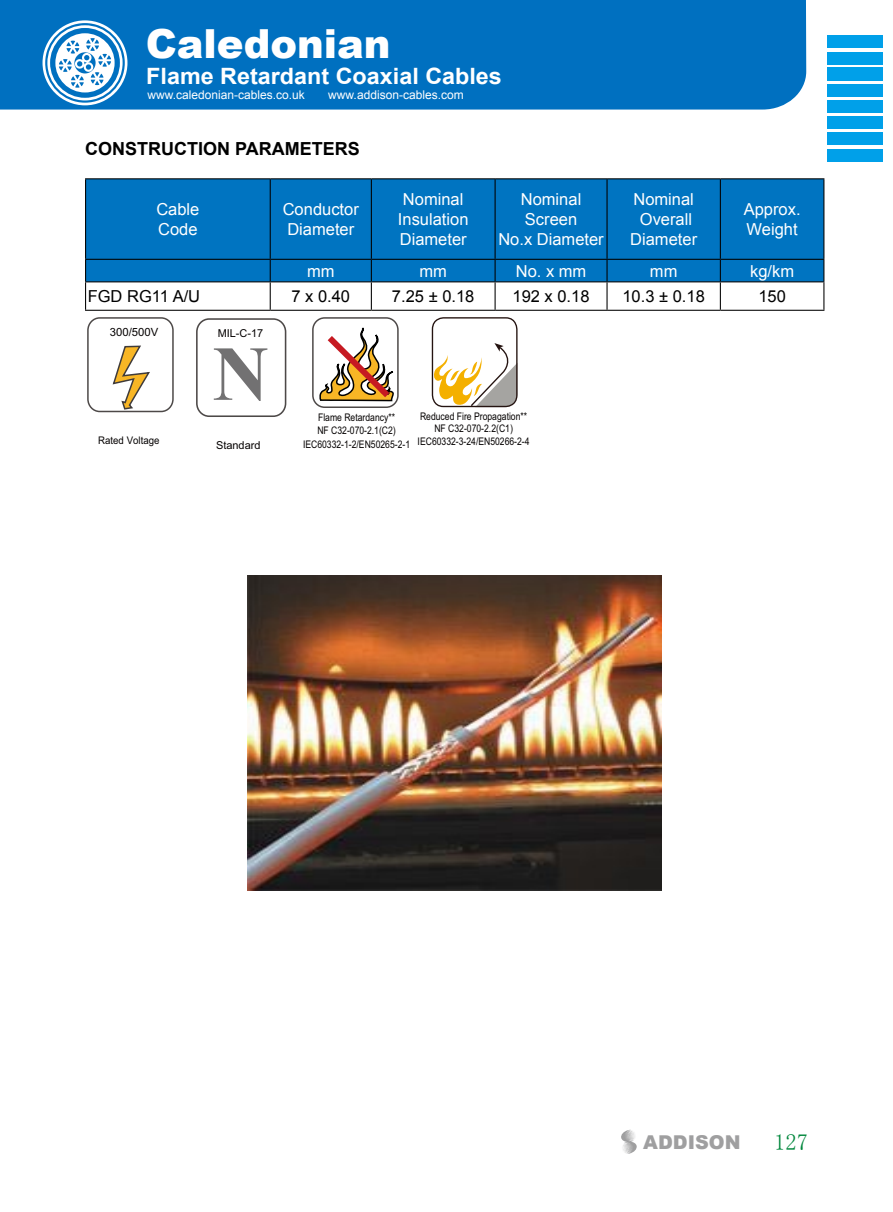
<style>
.page{position:relative;width:893px;height:1212px;background:#fff}
.page>*{position:absolute;margin:0;border:0;box-sizing:border-box;transform-origin:0 0}
.t1{font:700 77.55px "Times New Roman";color:#727172}
.t2{font:900 40.05px "Arial";color:#fff}
.t3{font:700 22.5px "Arial";color:#fff;scale:1.04 1}
.t4{font:22.5px "Sim Sun";color:#00873c}
.t5{font:900 19.05px "Arial";color:#9f9fa0}
.t6{font:700 18px "Arial";color:#000}
.t7{font:16.5px/19.8px "Arial";color:#fff}
.t8{font:16.5px "Arial";color:#000}
.t9{font:12px "Arial";color:#fff}
.t10{font:11.25px "Arial";color:#040000}
.t11{font:10.95px "Arial";color:#040000}
.t12{font:10.5px/13.5px "Arial";color:#040000;text-align:center;scale:.82 1}
.t13{font:10.5px "Arial";color:#040000;scale:.92 1}
</style>
<div class="page">
<div style="left:0;top:0;width:806px;height:110px;background:#0070c0"></div>
<svg style="left:43px;top:20px;width:84px;height:85px"></svg>
<svg style="left:621px;top:1130px;width:16px;height:24px"></svg>
<div style="left:827px;top:35px;width:55px;height:13px;background:#00a0e9"></div>
<div style="left:827px;top:52px;width:55px;height:12px;background:#00a0e9"></div>
<div style="left:827px;top:67px;width:55px;height:14px;background:#00a0e9"></div>
<div style="left:827px;top:84px;width:55px;height:13px;background:#00a0e9"></div>
<div style="left:827px;top:100px;width:55px;height:13px;background:#00a0e9"></div>
<div style="left:827px;top:116px;width:55px;height:13px;background:#00a0e9"></div>
<div style="left:827px;top:133px;width:55px;height:12px;background:#00a0e9"></div>
<div style="left:827px;top:149px;width:55px;height:13px;background:#00a0e9"></div>
<div style="left:86px;top:179px;width:737px;height:102px;background:#0074c1"></div>
<hr style="left:85px;top:178px;width:185px;height:1px;background:#000">
<hr style="left:85px;top:179px;width:1px;height:80px;background:#000">
<hr style="left:270px;top:178px;width:101px;height:1px;background:#000">
<hr style="left:270px;top:179px;width:1px;height:80px;background:#000">
<hr style="left:371px;top:178px;width:124px;height:1px;background:#000">
<hr style="left:371px;top:179px;width:1px;height:80px;background:#000">
<hr style="left:495px;top:178px;width:112px;height:1px;background:#000">
<hr style="left:495px;top:179px;width:1px;height:80px;background:#000">
<hr style="left:607px;top:178px;width:113px;height:1px;background:#000">
<hr style="left:606px;top:179px;width:2px;height:80px;background:#000">
<hr style="left:720px;top:178px;width:104px;height:1px;background:#000">
<hr style="left:720px;top:179px;width:1px;height:80px;background:#000">
<hr style="left:823px;top:179px;width:1px;height:80px;background:#000">
<hr style="left:85px;top:259px;width:185px;height:1px;background:#000">
<hr style="left:270px;top:259px;width:101px;height:1px;background:#000">
<hr style="left:371px;top:259px;width:124px;height:1px;background:#000">
<hr style="left:495px;top:259px;width:112px;height:1px;background:#000">
<hr style="left:607px;top:259px;width:113px;height:1px;background:#000">
<hr style="left:606px;top:260px;width:2px;height:21px;background:#000">
<hr style="left:720px;top:259px;width:104px;height:1px;background:#000">
<hr style="left:85px;top:281px;width:185px;height:1px;background:#000">
<svg style="left:85px;top:260px;width:1px;height:50px"></svg>
<hr style="left:270px;top:281px;width:101px;height:1px;background:#000">
<svg style="left:270px;top:260px;width:1px;height:50px"></svg>
<hr style="left:371px;top:281px;width:124px;height:1px;background:#000">
<svg style="left:371px;top:260px;width:1px;height:50px"></svg>
<hr style="left:495px;top:281px;width:112px;height:1px;background:#000">
<svg style="left:495px;top:260px;width:1px;height:50px"></svg>
<hr style="left:607px;top:281px;width:113px;height:1px;background:#000">
<hr style="left:606px;top:282px;width:2px;height:28px;background:#000">
<hr style="left:720px;top:281px;width:104px;height:1px;background:#000">
<svg style="left:720px;top:260px;width:1px;height:50px"></svg>
<svg style="left:823px;top:260px;width:1px;height:50px"></svg>
<hr style="left:85px;top:310px;width:185px;height:1px;background:#000">
<hr style="left:270px;top:310px;width:101px;height:1px;background:#000">
<hr style="left:371px;top:310px;width:124px;height:1px;background:#000">
<hr style="left:495px;top:310px;width:112px;height:1px;background:#000">
<hr style="left:607px;top:310px;width:113px;height:1px;background:#000">
<hr style="left:720px;top:310px;width:104px;height:1px;background:#000">
<div style="left:87px;top:317px;width:87px;height:95px;border:2px solid #4d4948;border-radius:12px"></div>
<svg style="left:112px;top:345px;width:39px;height:65px"></svg>
<div style="left:196px;top:318px;width:90px;height:99px;border:2px solid #4d4948;border-radius:13px"></div>
<div style="left:312px;top:317px;width:87px;height:91px;border:2px solid #4d4948;border-radius:12px"></div>
<svg style="left:320px;top:323px;width:79px;height:81px"></svg>
<svg style="left:431px;top:317px;width:87px;height:91px"></svg>
<img style="left:247px;top:575px;width:414px;height:315px">
<h2 class="t2" style="left:146px;top:14px;width:247px">Caledonian</h2>
<h3 class="t3" style="left:146px;top:61px;width:343px">Flame Retardant Coaxial Cables</h3>
<p class="t9" style="left:148px;top:87px;width:159px">www.caledonian-cables.co.uk</p>
<p class="t9" style="left:328px;top:87px;width:137px">www.addison-cables.com</p>
<p class="t6" style="left:85px;top:136px;width:14px">CONS</p>
<p class="t6" style="left:137px;top:136px;width:223px">TRUCTION PARAMETERS</p>
<p class="t7" style="left:156px;top:200px;width:45px">Cable<br>Code</p>
<p class="t7" style="left:283px;top:200px;width:78px">Conductor<br>Diameter</p>
<p class="t7" style="left:398px;top:190px;width:72px;text-align:center">Nominal<br>Insulation<br>Diameter</p>
<p class="t7" style="left:498px;top:190px;width:107px;text-align:center">Nominal<br>Screen<br>No.x Diameter</p>
<p class="t7" style="left:630px;top:190px;width:68px;text-align:center">Nominal<br>Overall<br>Diameter</p>
<p class="t7" style="left:744px;top:200px;width:58px">Approx.<br>Weight</p>
<p class="t7" style="left:307px;top:261px;width:29px">mm</p>
<p class="t7" style="left:419px;top:261px;width:29px">mm</p>
<p class="t7" style="left:516px;top:261px;width:72px">No. x mm</p>
<p class="t7" style="left:650px;top:261px;width:29px">mm</p>
<p class="t7" style="left:750px;top:261px;width:46px">kg/km</p>
<p class="t8" style="left:88px;top:285px;width:114px">FGD RG11 A/U</p>
<p class="t8" style="left:291px;top:285px;width:60px">7 x 0.40</p>
<p class="t8" style="left:392px;top:285px;width:84px">7.25 ± 0.18</p>
<p class="t8" style="left:512px;top:285px;width:79px">192 x 0.18</p>
<p class="t8" style="left:622px;top:285px;width:84px">10.3 ± 0.18</p>
<p class="t8" style="left:758px;top:285px;width:29px">150</p>
<p class="t10" style="left:110px;top:325px;width:50px">300/500V</p>
<p class="t13" style="left:98px;top:433px;width:68px">Rated Voltage</p>
<p class="t11" style="left:218px;top:326px;width:47px">MIL-C-17</p>
<h1 class="t1" style="left:213px;top:320px;width:58px">N</h1>
<p class="t11" style="left:216px;top:438px;width:46px">Standard</p>
<p class="t12" style="left:303px;top:410px;width:132px">Flame Retardancy**<br>NF C32-070-2.1(C2)<br>IEC60332-1-2/EN50265-2-1</p>
<p class="t12" style="left:418px;top:410px;width:138px;line-height:12.5px">Reduced Fire Propagation**<br>NF C32-070-2.2(C1)<br>IEC60332-3-24/EN50266-2-4</p>
<p class="t5" style="left:643px;top:1129px;width:99px">ADDISON</p>
<h3 class="t4" style="left:774px;top:1131px;width:35px">127</h3>
</div>
